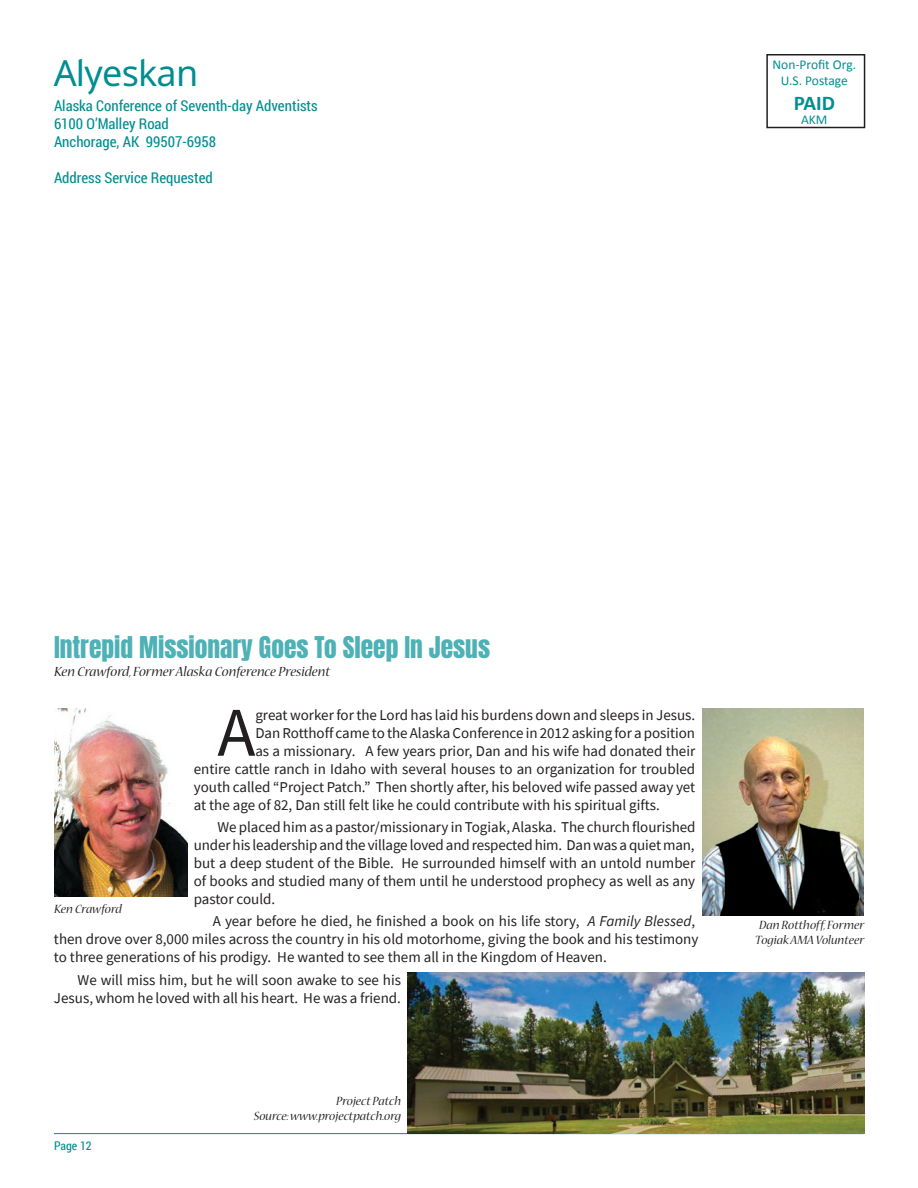
<style>
.page{position:relative;width:918px;height:1188px;background:#fff}
.page>*{position:absolute;margin:0;border:0;box-sizing:border-box;transform-origin:0 0}
.t1{font:69.9px "Source Sans Pro";color:#231f20}
.t2{font:36px "Advent Sans Logo";color:#008e91}
.t3{font:25.5px "Anton";color:#4db1b5}
.t4{font:700 21px "Calibri";color:#008e91}
.t5{font:15px/18px "Source Sans Pro";color:#231f20;text-align:justify}
.t6{font:15px/18px "Roboto Condensed";color:#008e91}
.t7{font:italic 15px "Nueva Std";color:#231f20}
.t8{font:italic 13.5px/15px "Nueva Std";color:#231f20}
.t9{font:13.5px/16.2px "Calibri";color:#008e91;text-align:center}
.t10{font:12px "Roboto Condensed";color:#008e91}
.s1{font-style:italic}
</style>
<div class="page">
<hr style="left:54px;top:1133px;width:810px;height:1px;background:#008e91">
<div style="left:766px;top:54px;width:99px;height:74px;border:2px solid #231f20"></div>
<img style="left:54px;top:708px;width:133px;height:189px">
<img style="left:702px;top:708px;width:162px;height:208px">
<img style="left:408px;top:972px;width:456px;height:162px">
<h2 class="t2" style="left:54px;top:48px;width:145px">Alyeskan</h2>
<p class="t6" style="left:54px;top:97px;width:265px">Alaska Conference of Seventh-day Adventists<br>6100 O’Malley Road<br>Anchorage, AK 99507-6958</p>
<p class="t6" style="left:54px;top:169px;width:160px">Address Service Requested</p>
<p class="t9" style="left:773px;top:56px;width:85px">Non-Profit Org.<br>U.S. Postage</p>
<h3 class="t4" style="left:794px;top:90px;width:43px">PAID</h3>
<p class="t9" style="left:801px;top:111px;width:28px">AKM</p>
<h3 class="t3" style="left:54px;top:635px;width:438px">Intrepid Missionary Goes To Sleep In Jesus</h3>
<p class="t7" style="left:54px;top:665px;width:278px">Ken Crawford, Former Alaska Conference President</p>
<h1 class="t1" style="left:217px;top:688px;width:40px">A</h1>
<p class="t5" style="left:255px;top:706px;width:441px">great worker for the Lord has laid his burdens down and sleeps in Jesus.</p>
<p class="t5" style="left:255px;top:724px;width:441px">Dan Rotthoff came to the Alaska Conference in 2012 asking for a position</p>
<p class="t5" style="left:255px;top:742px;width:441px">as a missionary. A few years prior, Dan and his wife had donated their</p>
<p class="t5" style="left:194px;top:760px;width:503px">entire cattle ranch in Idaho with several houses to an organization for troubled</p>
<p class="t5" style="left:194px;top:778px;width:503px">youth called “Project Patch.” Then shortly after, his beloved wife passed away yet</p>
<p class="t5" style="left:194px;top:796px;width:468px">at the age of 82, Dan still felt like he could contribute with his spiritual gifts.</p>
<p class="t5" style="left:194px;top:818px;width:503px;text-indent:24px">We placed him as a pastor/missionary in Togiak, Alaska. The church flourished under his leadership and the village loved and respected him. Dan was a quiet man, but a deep student of the Bible. He surrounded himself with an untold number of books and studied many of them until he understood prophecy as well as any pastor could.</p>
<p class="t5" style="left:54px;top:912px;width:646px;text-align:left;text-indent:159px">A year before he died, he finished a book on his life story, <span class="s1">A Family Blessed</span>, then drove over 8,000 miles across the country in his old motorhome, giving the book and his testimony to three generations of his prodigy. He wanted to see them all in the Kingdom of Heaven.</p>
<p class="t5" style="left:54px;top:971px;width:349px;text-align:right">We will miss him, but he will soon awake to see his<br>Jesus, whom he loved with all his heart. He was a friend.</p>
<p class="t8" style="left:54px;top:902px;width:69px">Ken Crawford</p>
<p class="t10" style="left:54px;top:1137px;width:39px">Page 12</p>
<p class="t8" style="left:254px;top:1094px;width:149px;text-align:right">Project Patch<br>Source: www.projectpatch.org</p>
<p class="t8" style="left:755px;top:918px;width:111px">Dan Rotthoff, Former<br>Togiak AMA Volunteer</p>
</div>
